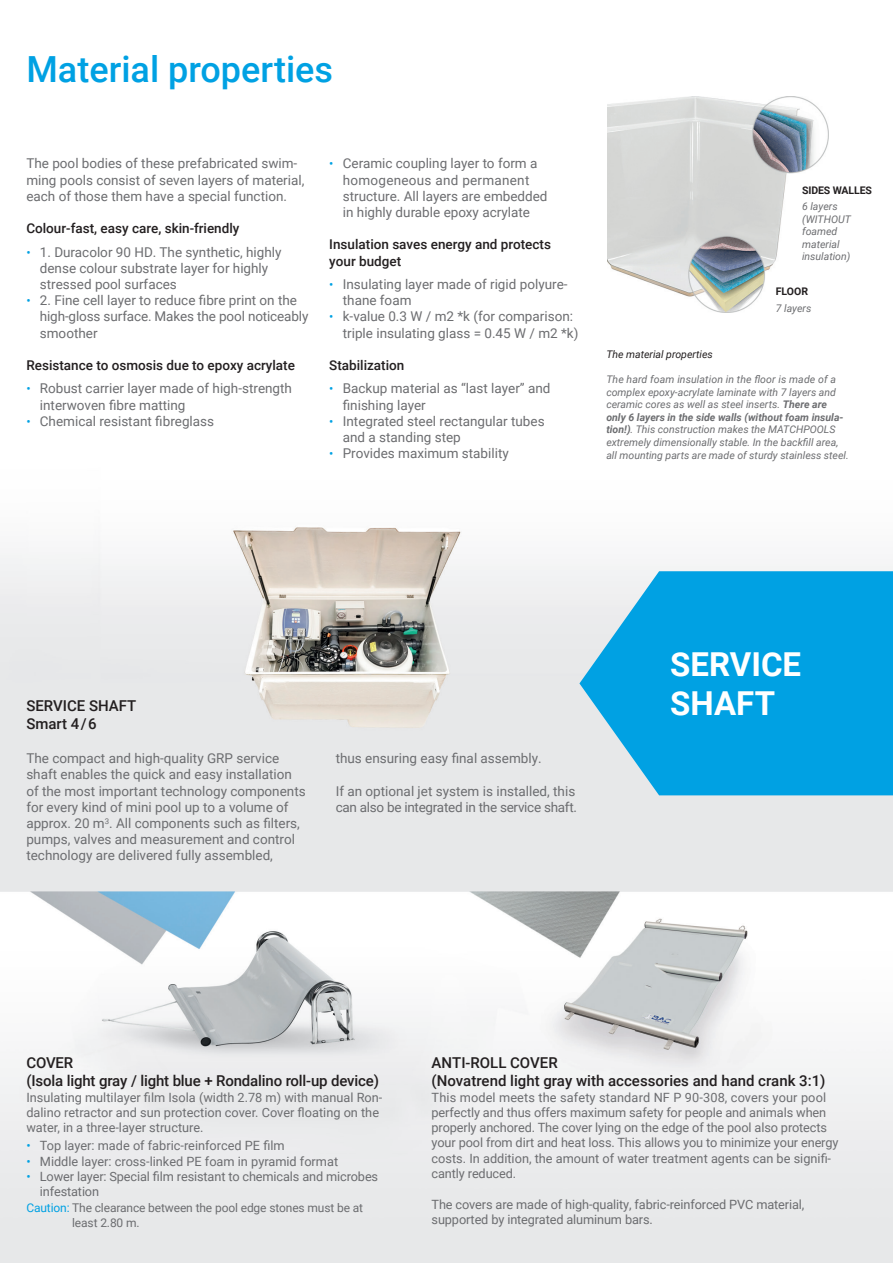
<style>
.page{position:relative;width:893px;height:1263px;background:#fff}
.page>*{position:absolute;margin:0;border:0;box-sizing:border-box;transform-origin:0 0}
.t1{font:500 36px "Roboto";color:#00a1e3}
.t2{font:700 33px/39.6px "Roboto";color:#fff}
.t3{font:500 15px/18px "Roboto";color:#231f20}
.t4{font:13.5px/16.2px "Roboto";color:#6c6d70}
.t5{font:500 13.5px/16.2px "Roboto";color:#231f20}
.t6{font:12.75px/15.3px "Roboto";letter-spacing:-.01em;color:#6c6d70}
.t7{font:12px/14.4px "Roboto";letter-spacing:-.01em;color:#6c6d70}
.t8{font:italic 10.5px/12.6px "Roboto";color:#6c6d70}
.t9{font:italic 10.5px "Roboto";color:#231f20}
.t10{font:700 10.5px "Roboto";letter-spacing:-.01em;color:#231f20}
.s1{font-size:12.75px;color:#00a1e3}
.s2{font-weight:700}
.s3{color:#00a1e3}
</style>
<div class="page">
<img style="left:0;top:96px;width:893px;height:1167px">
<svg style="left:579px;top:571px;width:314px;height:224px;background:#1eaae4"></svg>
<img style="left:607px;top:97px;width:222px;height:215px">
<img style="left:0;top:661px;width:6px;height:135px">
<h1 class="t1" style="left:26px;top:44px;width:308px">Material properties</h1>
<p class="t4" style="left:26px;top:155px;width:280px">The pool bodies of these prefabricated swim&shy;ming pools consist of seven layers of material, each of those them have a special function.</p>
<p class="t5" style="left:26px;top:220px;width:215px">Colour-fast, easy care, skin-friendly</p>
<p class="t4" style="left:40px;top:243px;width:243px;text-indent:-14px"><span class="s1">•</span> 1. Duracolor 90 HD. The synthetic, highly dense colour substrate layer for highly stressed pool surfaces</p>
<p class="t4" style="left:40px;top:292px;width:270px;text-indent:-14px"><span class="s1">•</span> 2. Fine cell layer to reduce fibre print on the high-gloss surface. Makes the pool noticeably smoother</p>
<p class="t5" style="left:26px;top:357px;width:270px">Resistance to osmosis due to epoxy acrylate</p>
<p class="t4" style="left:40px;top:380px;width:254px;text-indent:-14px"><span class="s1">•</span> Robust carrier layer made of high-strength interwoven fibre matting</p>
<p class="t4" style="left:26px;top:412px;width:189px"><span class="s1">•</span> Chemical resistant fibreglass</p>
<p class="t4" style="left:343px;top:155px;width:206px;text-indent:-14px"><span class="s1">•</span> Ceramic coupling layer to form a homogeneous and permanent structure. All layers are embedded in highly durable epoxy acrylate</p>
<p class="t5" style="left:329px;top:236px;width:223px">Insulation saves energy and protects your budget</p>
<p class="t4" style="left:343px;top:276px;width:226px;text-indent:-14px"><span class="s1">•</span> Insulating layer made of rigid polyure&shy;thane foam</p>
<p class="t4" style="left:343px;top:308px;width:237px;text-indent:-14px"><span class="s1">•</span> k-value 0.3 W / m2 *k (for comparison: triple insulating glass = 0.45 W / m2 *k)</p>
<p class="t5" style="left:329px;top:357px;width:77px">Stabilization</p>
<p class="t4" style="left:343px;top:380px;width:209px;text-indent:-14px"><span class="s1">•</span> Backup material as “last layer” and finishing layer</p>
<p class="t4" style="left:343px;top:412px;width:203px;text-indent:-14px"><span class="s1">•</span> Integrated steel rectangular tubes and a standing step</p>
<p class="t4" style="left:329px;top:445px;width:181px"><span class="s1">•</span> Provides maximum stability</p>
<p class="t10" style="left:802px;top:183px;width:71px">SIDES WALLES</p>
<p class="t8" style="left:802px;top:200px;width:50px">6 layers (WITHOUT foamed material insulation)</p>
<p class="t10" style="left:776px;top:284px;width:34px">FLOOR</p>
<p class="t8" style="left:776px;top:301px;width:37px">7 layers</p>
<p class="t9" style="left:606px;top:347px;width:108px">The material properties</p>
<p class="t8" style="left:606px;top:373px;width:244px">The hard foam insulation in the floor is made of a complex epoxy-acrylate laminate with 7 layers and ceramic cores as well as steel inserts. <span class="s2">There are only 6 layers in the side walls (without foam insula&shy;tion!)</span>. This construction makes the MATCHPOOLS extremely dimensionally stable. In the backfill area, all mounting parts are made of sturdy stainless steel.</p>
<p class="t3" style="left:26px;top:696px;width:112px">SERVICE SHAFT<br>Smart 4/6</p>
<p class="t4" style="left:26px;top:750px;width:281px">The compact and high-quality GRP service shaft enables the quick and easy installation of the most important technology components for every kind of mini pool up to a volume of approx. 20 m<sup>3</sup>. All components such as filters, pumps, valves and measurement and control technology are delivered fully assembled,</p>
<p class="t4" style="left:336px;top:750px;width:207px">thus ensuring easy final assembly.</p>
<p class="t4" style="left:336px;top:782px;width:243px">If an optional jet system is installed, this can also be integrated in the service shaft.</p>
<h2 class="t2" style="left:670px;top:643px;width:132px">SERVICE<br>SHAFT</h2>
<p class="t3" style="left:26px;top:1053px;width:354px">COVER<br>(Isola light gray / light blue + Rondalino roll-up device)</p>
<p class="t6" style="left:26px;top:1089px;width:358px">Insulating multilayer film Isola (width 2.78 m) with manual Ron&shy;dalino retractor and sun protection cover. Cover floating on the water, in a three-layer structure.</p>
<p class="t6" style="left:26px;top:1138px;width:260px"><span class="s3">•</span> Top layer: made of fabric-reinforced PE film</p>
<p class="t6" style="left:26px;top:1153px;width:313px"><span class="s3">•</span> Middle layer: cross-linked PE foam in pyramid format</p>
<p class="t6" style="left:40px;top:1168px;width:340px;text-indent:-14px"><span class="s3">•</span> Lower layer: Special film resistant to chemicals and microbes infestation</p>
<p class="t7" style="left:72px;top:1200px;width:292px;text-indent:-46px"><span class="s3">Caution:</span> The clearance between the pool edge stones must be at least 2.80 m.</p>
<p class="t3" style="left:432px;top:1053px;width:395px">ANTI-ROLL COVER<br>(Novatrend light gray with accessories and hand crank 3:1)</p>
<p class="t6" style="left:432px;top:1089px;width:408px">This model meets the safety standard NF P 90-308, covers your pool perfectly and thus offers maximum safety for people and animals when properly anchored. The cover lying on the edge of the pool also protects your pool from dirt and heat loss. This allows you to minimize your energy costs. In addition, the amount of water treatment agents can be signifi&shy;cantly reduced.</p>
<p class="t6" style="left:432px;top:1196px;width:374px">The covers are made of high-quality, fabric-reinforced PVC material, supported by integrated aluminum bars.</p>
</div>
